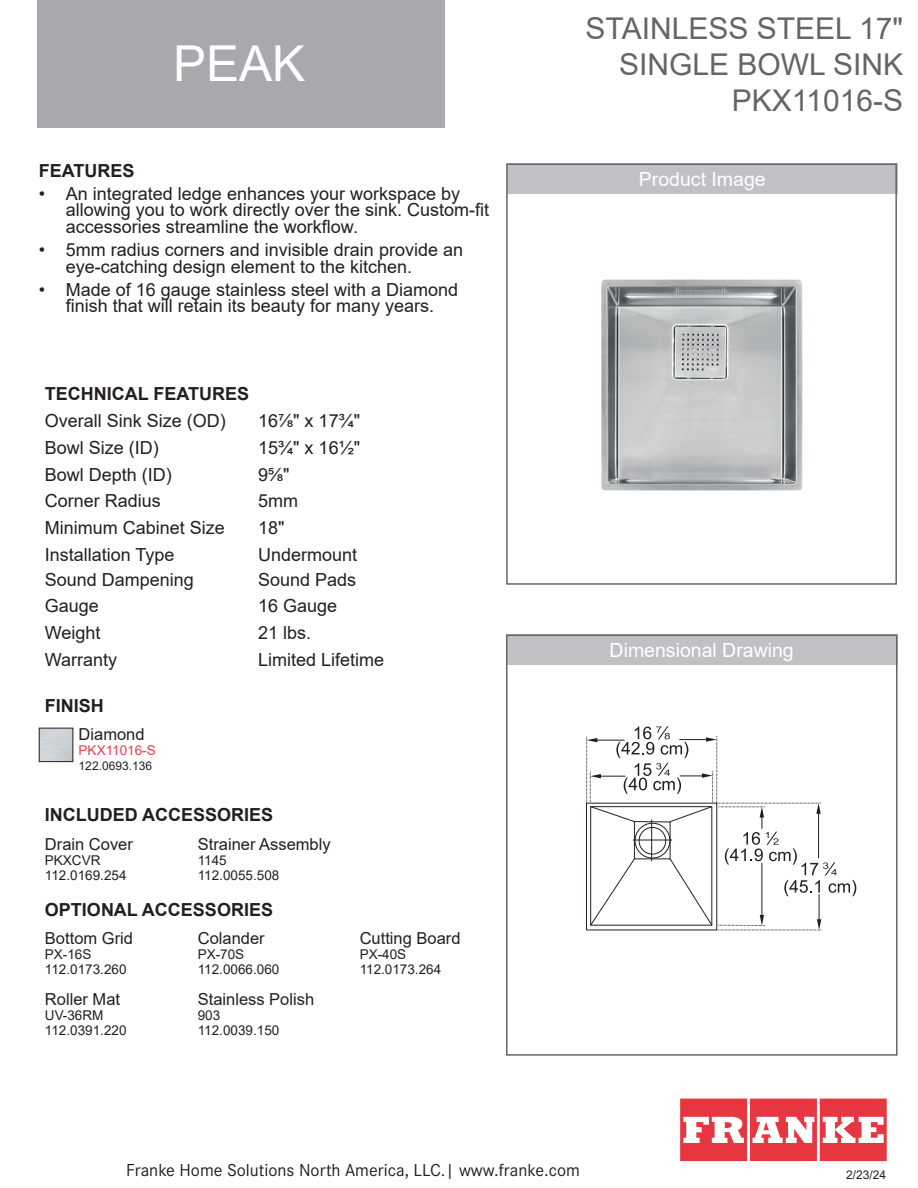
<style>
.page{position:relative;width:918px;height:1188px;background:#fff}
.page>*{position:absolute;margin:0;border:0;box-sizing:border-box;transform-origin:0 0}
.t1{font:49.5px "Arial";color:#fff}
.t2{font:30px "Arial";color:#656568}
.t3{font:19.5px "Arial";color:#fff}
.t4{font:18px/16.5px "Arial";color:#231f20}
.t5{font:700 18px "Arial";color:#231f20}
.t6{font:18px "Corporate S";color:#231f20}
.t7{font:16.5px "Arial";color:#231f20}
.t8{font:13.5px "Arial";color:#231f20}
.t9{font:13.5px "Arial";color:#ee3d50}
.t10{font:12px "Arial";color:#231f20}
</style>
<div class="page">
<div style="left:506px;top:634px;width:392px;height:31px;background:#c0c1c4"></div>
<div style="left:506px;top:634px;width:392px;height:422px;border:2px solid #656568"></div>
<div style="left:507px;top:164px;width:391px;height:30px;background:#c0c1c4"></div>
<div style="left:506px;top:164px;width:391px;height:421px;border:2px solid #656568"></div>
<svg style="left:680px;top:1099px;width:206px;height:62px"></svg>
<div style="left:37px;top:0;width:408px;height:127px;background:#a8a9ad"></div>
<img style="left:601px;top:279px;width:202px;height:212px">
<svg style="left:586px;top:726px;width:270px;height:205px"></svg>
<div style="left:39px;top:728px;width:34px;height:34px;border:1px solid #231f20"></div>
<p class="t1" style="left:173px;top:30px;width:134px">PEAK</p>
<p class="t5" style="left:39px;top:158px;width:97px">FEATURES</p>
<p class="t4" style="left:66px;top:185px;width:425px;text-indent:-27px">• An integrated ledge enhances your workspace by allowing you to work directly over the sink. Custom-fit accessories streamline the workflow.</p>
<p class="t4" style="left:66px;top:241px;width:399px;text-indent:-27px">• 5mm radius corners and invisible drain provide an eye-catching design element to the kitchen.</p>
<p class="t4" style="left:39px;top:281px;width:421px;text-align:center">• Made of 16 gauge stainless steel with a Diamond finish that will retain its beauty for many years.</p>
<p class="t5" style="left:45px;top:381px;width:206px">TECHNICAL FEATURES</p>
<p class="t4" style="left:45px;top:412px;width:183px">Overall Sink Size (OD)</p>
<p class="t4" style="left:258px;top:412px;width:103px">16⅞" x 17¾"</p>
<p class="t4" style="left:45px;top:439px;width:116px">Bowl Size (ID)</p>
<p class="t4" style="left:258px;top:439px;width:103px">15¾" x 16½"</p>
<p class="t4" style="left:45px;top:466px;width:129px">Bowl Depth (ID)</p>
<p class="t4" style="left:258px;top:466px;width:33px">9⅝"</p>
<p class="t4" style="left:45px;top:492px;width:118px">Corner Radius</p>
<p class="t4" style="left:258px;top:492px;width:41px">5mm</p>
<p class="t4" style="left:45px;top:519px;width:182px">Minimum Cabinet Size</p>
<p class="t4" style="left:258px;top:519px;width:28px">18"</p>
<p class="t4" style="left:45px;top:546px;width:131px">Installation Type</p>
<p class="t4" style="left:258px;top:546px;width:101px">Undermount</p>
<p class="t4" style="left:45px;top:571px;width:151px">Sound Dampening</p>
<p class="t4" style="left:258px;top:571px;width:100px">Sound Pads</p>
<p class="t4" style="left:45px;top:597px;width:56px">Gauge</p>
<p class="t4" style="left:258px;top:597px;width:81px">16 Gauge</p>
<p class="t4" style="left:45px;top:624px;width:57px">Weight</p>
<p class="t4" style="left:258px;top:624px;width:55px">21 lbs.</p>
<p class="t4" style="left:45px;top:651px;width:74px">Warranty</p>
<p class="t4" style="left:258px;top:651px;width:128px">Limited Lifetime</p>
<p class="t5" style="left:45px;top:693px;width:61px">FINISH</p>
<p class="t7" style="left:79px;top:723px;width:68px">Diamond</p>
<p class="t9" style="left:79px;top:741px;width:79px">PKX11016-S</p>
<p class="t10" style="left:79px;top:757px;width:75px">122.0693.136</p>
<p class="t5" style="left:45px;top:802px;width:230px">INCLUDED ACCESSORIES</p>
<p class="t7" style="left:45px;top:832px;width:90px">Drain Cover</p>
<p class="t8" style="left:45px;top:850px;width:57px">PKXCVR</p>
<p class="t8" style="left:45px;top:865px;width:83px">112.0169.254</p>
<p class="t7" style="left:198px;top:832px;width:134px">Strainer Assembly</p>
<p class="t8" style="left:198px;top:850px;width:31px">1145</p>
<p class="t8" style="left:198px;top:865px;width:83px">112.0055.508</p>
<p class="t5" style="left:45px;top:897px;width:230px">OPTIONAL ACCESSORIES</p>
<p class="t7" style="left:45px;top:927px;width:90px">Bottom Grid</p>
<p class="t8" style="left:45px;top:945px;width:48px">PX-16S</p>
<p class="t8" style="left:45px;top:960px;width:83px">112.0173.260</p>
<p class="t7" style="left:198px;top:927px;width:68px">Colander</p>
<p class="t8" style="left:198px;top:945px;width:48px">PX-70S</p>
<p class="t8" style="left:198px;top:960px;width:83px">112.0066.060</p>
<p class="t7" style="left:45px;top:988px;width:77px">Roller Mat</p>
<p class="t8" style="left:45px;top:1006px;width:60px">UV-36RM</p>
<p class="t8" style="left:45px;top:1021px;width:83px">112.0391.220</p>
<p class="t7" style="left:198px;top:988px;width:118px">Stainless Polish</p>
<p class="t8" style="left:198px;top:1006px;width:24px">903</p>
<p class="t8" style="left:198px;top:1021px;width:83px">112.0039.150</p>
<p class="t7" style="left:360px;top:927px;width:102px">Cutting Board</p>
<p class="t8" style="left:360px;top:945px;width:48px">PX-40S</p>
<p class="t8" style="left:360px;top:960px;width:83px">112.0173.264</p>
<p class="t2" style="left:586px;top:8px;width:319px">STAINLESS STEEL 17"</p>
<p class="t2" style="left:619px;top:44px;width:285px">SINGLE BOWL SINK</p>
<p class="t2" style="left:732px;top:80px;width:173px">PKX11016-S</p>
<p class="t3" style="left:639px;top:166px;width:128px">Product Image</p>
<p class="t3" style="left:610px;top:637px;width:186px">Dimensional Drawing</p>
<p class="t6" style="left:126px;top:1157px;width:455px">Franke Home Solutions North America, LLC.| www.franke.com</p>
<p class="t10" style="left:846px;top:1166px;width:42px">2/23/24</p>
</div>
